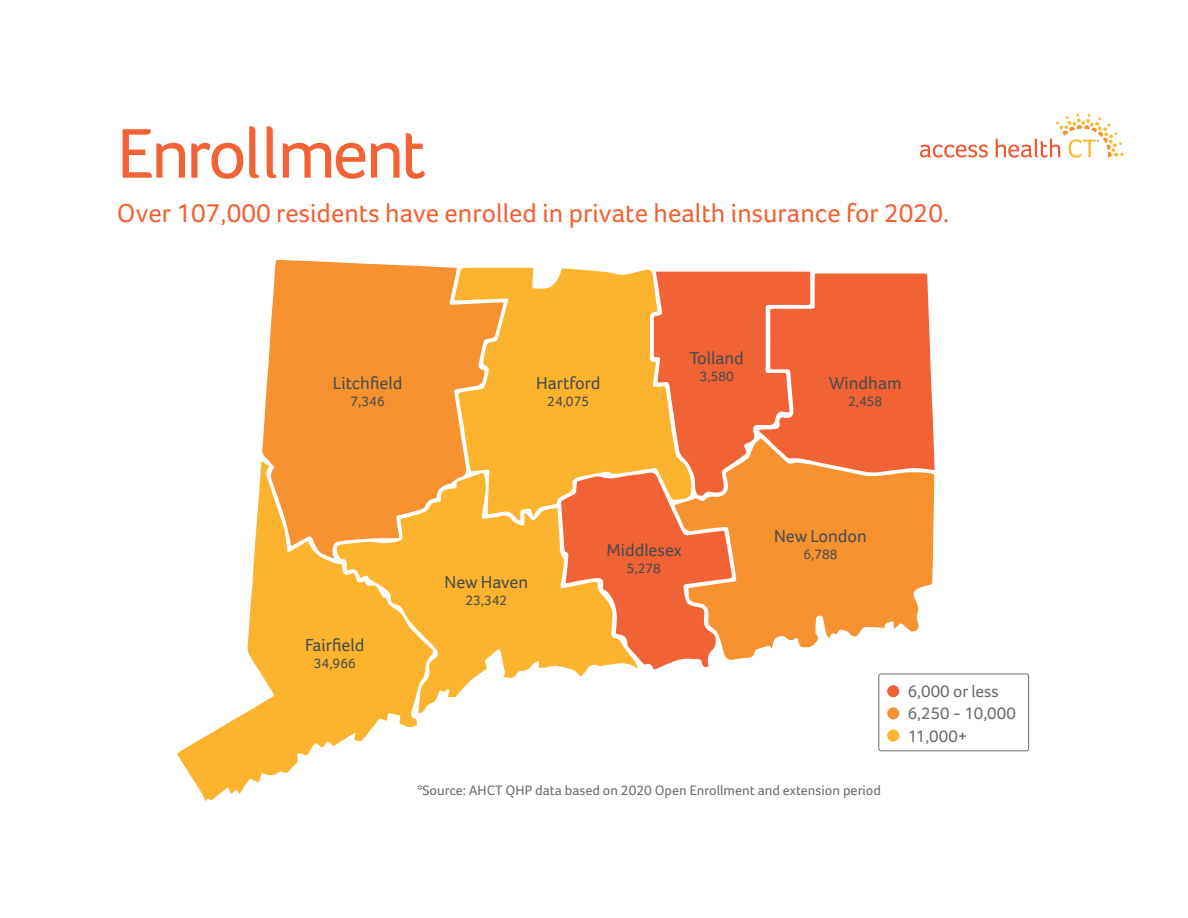
<style>
.page{position:relative;width:1188px;height:918px;background:#fff}
.page>*{position:absolute;margin:0;border:0;box-sizing:border-box;transform-origin:0 0}
.t1{font:72.45px "Foco";letter-spacing:-.04em;color:#f16235}
.t2{font:26.85px "Foco";color:#f16235}
.t3{font:18px "Foco";color:#494c4e}
.t4{font:17.4px/22.6px "Foco";color:#686d71}
.t5{font:14.1px "Foco";color:#686d71}
.t6{font:14.1px "Foco";color:#494c4e}
</style>
<div class="page">
<div style="left:262px;top:260px;width:242px;height:213px;background:#f6922f"></div>
<svg style="left:454px;top:268px;width:238px;height:205px;background:#fbb541"></svg>
<svg style="left:177px;top:461px;width:257px;height:340px"></svg>
<svg style="left:337px;top:473px;width:250px;height:240px;background:#fbbc4e"></svg>
<svg style="left:561px;top:272px;width:374px;height:398px;background:#f58c47"></svg>
<div style="left:879px;top:674px;width:150px;height:77px;border:1px solid #686d71;border-radius:2px"></div>
<div style="left:887px;top:730px;width:12px;height:12px;background:#fcb42e;border-radius:50%"></div>
<div style="left:887px;top:707px;width:12px;height:12px;background:#f6922f;border-radius:50%"></div>
<div style="left:887px;top:685px;width:12px;height:12px;background:#f16235;border-radius:50%"></div>
<svg style="left:920px;top:145px;width:68px;height:13px"></svg>
<svg style="left:996px;top:113px;width:127px;height:45px"></svg>
<h1 class="t1" style="left:117px;top:111px;width:311px">Enrollment</h1>
<h2 class="t2" style="left:117px;top:198px;width:834px">Over 107,000 residents have enrolled in private health insurance for 2020.</h2>
<p class="t3" style="left:333px;top:372px;width:71px">Litchfield</p>
<p class="t6" style="left:351px;top:393px;width:36px">7,346</p>
<p class="t3" style="left:536px;top:372px;width:66px">Hartford</p>
<p class="t6" style="left:547px;top:393px;width:43px">24,075</p>
<p class="t3" style="left:690px;top:348px;width:56px">Tolland</p>
<p class="t6" style="left:700px;top:368px;width:36px">3,580</p>
<p class="t3" style="left:829px;top:372px;width:75px">Windham</p>
<p class="t6" style="left:848px;top:393px;width:36px">2,458</p>
<p class="t3" style="left:305px;top:635px;width:61px">Fairfield</p>
<p class="t6" style="left:314px;top:655px;width:43px">34,966</p>
<p class="t3" style="left:444px;top:572px;width:85px">New Haven</p>
<p class="t6" style="left:465px;top:592px;width:43px">23,342</p>
<p class="t3" style="left:774px;top:526px;width:94px">New London</p>
<p class="t3" style="left:606px;top:540px;width:77px">Middlesex</p>
<p class="t6" style="left:803px;top:546px;width:36px">6,788</p>
<p class="t6" style="left:627px;top:560px;width:36px">5,278</p>
<p class="t5" style="left:417px;top:782px;width:466px">*Source: AHCT QHP data based on 2020 Open Enrollment and extension period</p>
<p class="t4" style="left:908px;top:679px;width:110px">6,000 or less<br>6,250 - 10,000<br>11,000+</p>
</div>
